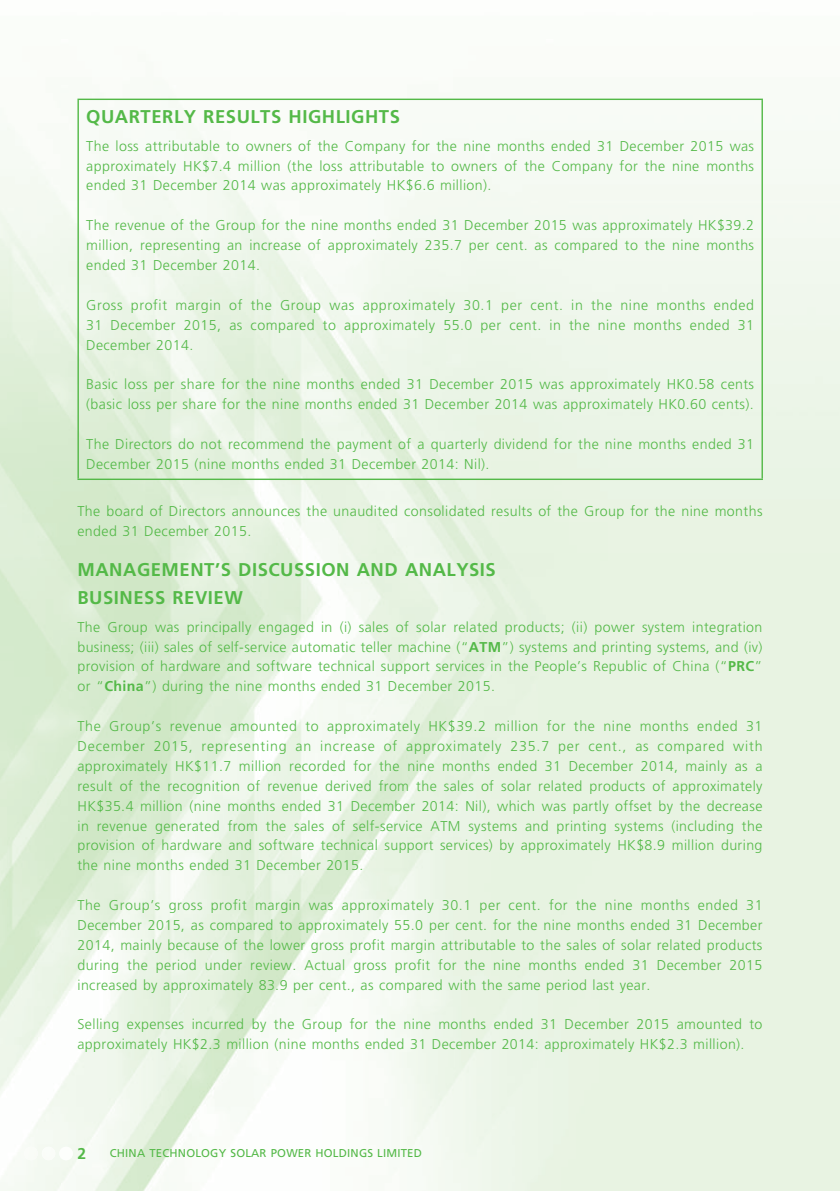
<style>
.page{position:relative;width:840px;height:1191px;background:#fff}
.page>*{position:absolute;margin:0;border:0;box-sizing:border-box;transform-origin:0 0}
.t1{font:700 18.4px/28px "Frutiger LT Std";letter-spacing:.03em;color:#54b948}
.t2{font:700 15.6px "Frutiger LT Std";color:#54b948}
.t3{font:300 14.2px/19.8px "Frutiger LT Std";letter-spacing:.03em;color:#54b948;text-align:justify}
.t4{font:11.4px "Frutiger LT Std";letter-spacing:.015em;color:#54b948}
.s1{font-weight:700}
</style>
<div class="page">
<img style="left:0;top:96px;width:839px;height:1095px">
<img style="left:59px;top:1146px;width:14px;height:14px;border-radius:50%">
<img style="left:42px;top:1146px;width:13px;height:14px;border-radius:50%">
<img style="left:24px;top:1146px;width:14px;height:14px;border-radius:50%">
<hr style="left:77px;top:100px;width:2px;height:378px;background:#54b948">
<hr style="left:77px;top:99px;width:685px;height:1px;background:#54b948">
<hr style="left:761px;top:100px;width:1px;height:378px;background:#54b948">
<hr style="left:77px;top:478px;width:685px;height:2px;background:#54b948">
<p class="t1" style="left:86px;top:103px;width:315px">QUARTERLY RESULTS HIGHLIGHTS</p>
<p class="t3" style="left:86px;top:137px;width:669px">The loss attributable to owners of the Company for the nine months ended 31 December 2015 was approximately HK$7.4 million (the loss attributable to owners of the Company for the nine months ended 31 December 2014 was approximately HK$6.6 million).</p>
<p class="t3" style="left:86px;top:216px;width:669px">The revenue of the Group for the nine months ended 31 December 2015 was approximately HK$39.2 million, representing an increase of approximately 235.7 per cent. as compared to the nine months ended 31 December 2014.</p>
<p class="t3" style="left:86px;top:296px;width:669px">Gross profit margin of the Group was approximately 30.1 per cent. in the nine months ended 31 December 2015, as compared to approximately 55.0 per cent. in the nine months ended 31<br>December 2014.</p>
<p class="t3" style="left:86px;top:375px;width:669px">Basic loss per share for the nine months ended 31 December 2015 was approximately HK0.58 cents (basic loss per share for the nine months ended 31 December 2014 was approximately HK0.60 cents).</p>
<p class="t3" style="left:86px;top:435px;width:669px">The Directors do not recommend the payment of a quarterly dividend for the nine months ended 31<br>December 2015 (nine months ended 31 December 2014: Nil).</p>
<p class="t3" style="left:77px;top:502px;width:686px">The board of Directors announces the unaudited consolidated results of the Group for the nine months ended 31 December 2015.</p>
<p class="t1" style="left:77px;top:556px;width:419px">MANAGEMENT’S DISCUSSION AND ANALYSIS<br>BUSINESS REVIEW</p>
<p class="t3" style="left:77px;top:617px;width:686px">The Group was principally engaged in (i) sales of solar related products; (ii) power system integration business; (iii) sales of self-service automatic teller machine (“<span class="s1">ATM</span>”) systems and printing systems, and (iv) provision of hardware and software technical support services in the People’s Republic of China (“<span class="s1">PRC</span>” or “<span class="s1">China</span>”) during the nine months ended 31 December 2015.</p>
<p class="t3" style="left:77px;top:717px;width:686px">The Group’s revenue amounted to approximately HK$39.2 million for the nine months ended 31<br>December 2015, representing an increase of approximately 235.7 per cent., as compared with approximately HK$11.7 million recorded for the nine months ended 31 December 2014, mainly as a result of the recognition of revenue derived from the sales of solar related products of approximately HK$35.4 million (nine months ended 31 December 2014: Nil), which was partly offset by the decrease in revenue generated from the sales of self-service ATM systems and printing systems (including the provision of hardware and software technical support services) by approximately HK$8.9 million during the nine months ended 31 December 2015.</p>
<p class="t3" style="left:77px;top:896px;width:686px">The Group’s gross profit margin was approximately 30.1 per cent. for the nine months ended 31<br>December 2015, as compared to approximately 55.0 per cent. for the nine months ended 31 December 2014, mainly because of the lower gross profit margin attributable to the sales of solar related products during the period under review. Actual gross profit for the nine months ended 31 December 2015 increased by approximately 83.9 per cent., as compared with the same period last year.</p>
<p class="t3" style="left:77px;top:1015px;width:686px">Selling expenses incurred by the Group for the nine months ended 31 December 2015 amounted to approximately HK$2.3 million (nine months ended 31 December 2014: approximately HK$2.3 million).</p>
<p class="t2" style="left:77px;top:1147px;width:10px">2</p>
<p class="t4" style="left:110px;top:1146px;width:313px">CHINA TECHNOLOGY SOLAR POWER HOLDINGS LIMITED</p>
</div>
